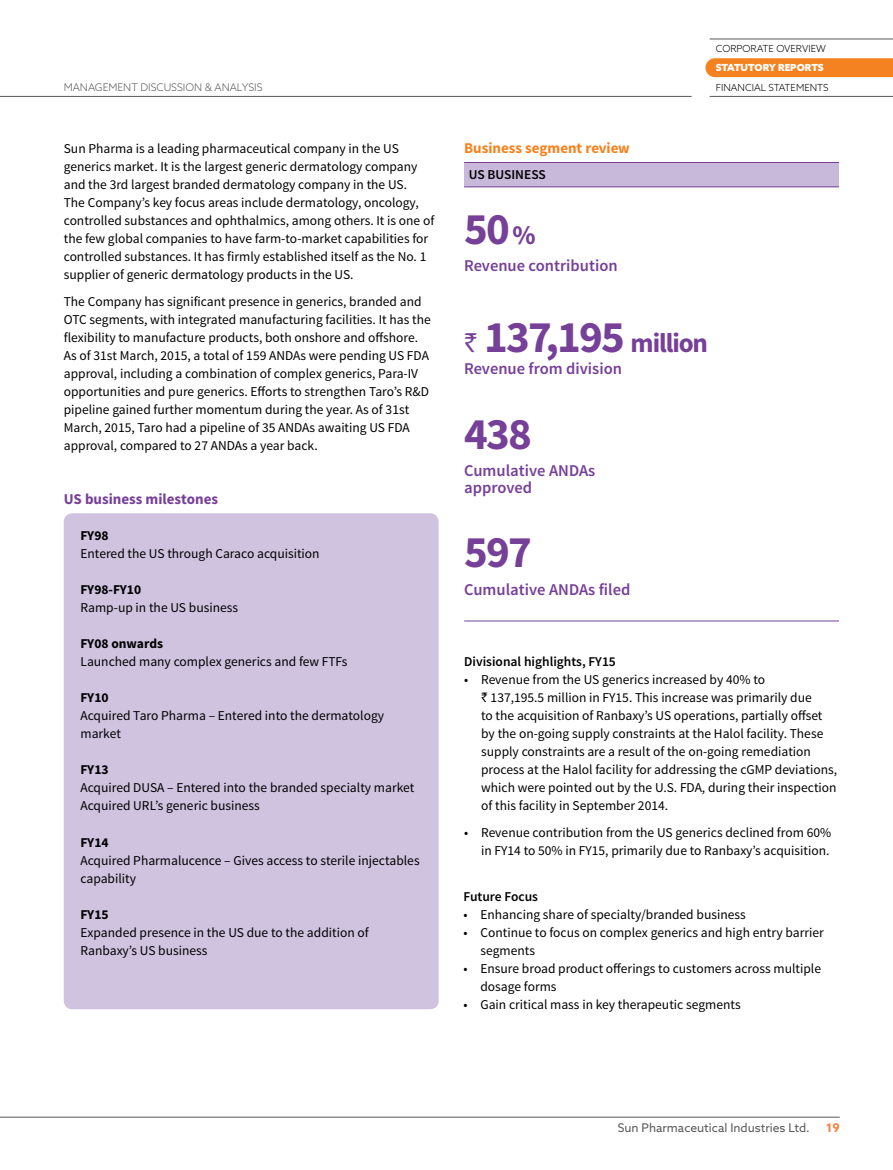
<style>
.page{position:relative;width:893px;height:1170px;background:#fff}
.page>*{position:absolute;margin:0;border:0;box-sizing:border-box;transform-origin:0 0}
.t1{font:700 45px "Source Sans Pro";letter-spacing:-.04em;color:#763f98}
.t2{font:600 16.5px/16.5px "Source Sans Pro";color:#763f98}
.t3{font:700 15px "Source Sans Pro";color:#f58220}
.t4{font:700 15px "Source Sans Pro";color:#763f98}
.t5{font:13.5px/18px "Source Sans Pro";color:#000}
.t6{font:600 13.5px "Source Sans Pro";color:#000}
.t7{font:700 13.5px "Source Sans Pro";color:#000}
.t8{font:12px "Azo Sans";color:#58595b}
.t9{font:700 12px "Azo Sans";color:#f58345}
.t10{font:300 10.5px "Azo Sans";color:#58595b}
.t11{font:300 9.75px "Azo Sans";color:#000}
.t12{font:900 9.75px "Azo Sans";color:#fff}
.s1{font-size:27px}
.s2{font-family:"Rupee";font-weight:400;font-size:27px}
.s3{font-family:"Rupee"}
</style>
<div class="page">
<div style="left:705px;top:58px;width:188px;height:19px;background:#f58220"></div>
<hr style="left:710px;top:96px;width:183px;height:1px;background:#58595b">
<hr style="left:710px;top:39px;width:183px;height:1px;background:#58595b">
<hr style="left:0;top:96px;width:692px;height:1px;background:#58595b">
<hr style="left:0;top:1116px;width:840px;height:1px;background:#58595b">
<div style="left:464px;top:162px;width:375px;height:24px;background:#c8b8da"></div>
<hr style="left:464px;top:186px;width:375px;height:1px;background:#763f98">
<hr style="left:464px;top:620px;width:375px;height:1px;background:#763f98">
<hr style="left:464px;top:162px;width:375px;height:1px;background:#763f98">
<div style="left:64px;top:513px;width:375px;height:496px;background:#d0c3e0;border-radius:9px"></div>
<p class="t11" style="left:716px;top:43px;width:112px">CORPORATE OVERVIEW</p>
<p class="t12" style="left:716px;top:61px;width:110px">STATUTORY REPORTS</p>
<p class="t10" style="left:64px;top:80px;width:200px">MANAGEMENT DISCUSSION &amp; ANALYSIS</p>
<p class="t11" style="left:716px;top:81px;width:115px">FINANCIAL STATEMENTS</p>
<p class="t5" style="left:64px;top:140px;width:337px">Sun Pharma is a leading pharmaceutical company in the US</p>
<p class="t3" style="left:464px;top:138px;width:167px">Business segment review</p>
<p class="t5" style="left:64px;top:158px;width:372px">generics market. It is the largest generic dermatology company and the 3rd largest branded dermatology company in the US.<br>The Company’s key focus areas include dermatology, oncology, controlled substances and ophthalmics, among others. It is one of the few global companies to have farm-to-market capabilities for controlled substances. It has firmly established itself as the No. 1 supplier of generic dermatology products in the US.</p>
<p class="t5" style="left:64px;top:293px;width:368px">The Company has significant presence in generics, branded and OTC segments, with integrated manufacturing facilities. It has the flexibility to manufacture products, both onshore and offshore.<br>As of 31st March, 2015, a total of 159 ANDAs were pending US FDA approval, including a combination of complex generics, Para-IV opportunities and pure generics. Efforts to strengthen Taro’s R&amp;D pipeline gained further momentum during the year. As of 31st March, 2015, Taro had a pipeline of 35 ANDAs awaiting US FDA approval, compared to 27 ANDAs a year back.</p>
<p class="t6" style="left:469px;top:166px;width:78px">US BUSINESS</p>
<h1 class="t1" style="left:464px;top:200px;width:73px">50<span class="s1">%</span></h1>
<p class="t2" style="left:464px;top:258px;width:155px">Revenue contribution</p>
<h1 class="t1" style="left:464px;top:308px;width:245px"><span class="s2">`</span> 137,195 <span class="s1">million</span></h1>
<p class="t2" style="left:464px;top:360px;width:159px">Revenue from division</p>
<h1 class="t1" style="left:464px;top:404px;width:69px">438</h1>
<p class="t2" style="left:464px;top:463px;width:133px">Cumulative ANDAs approved</p>
<p class="t4" style="left:64px;top:489px;width:156px">US business milestones</p>
<p class="t7" style="left:81px;top:527px;width:30px">FY98</p>
<p class="t5" style="left:81px;top:545px;width:241px">Entered the US through Caraco acquisition</p>
<p class="t7" style="left:81px;top:581px;width:62px">FY98-FY10</p>
<p class="t5" style="left:81px;top:599px;width:159px">Ramp-up in the US business</p>
<p class="t7" style="left:81px;top:635px;width:84px">FY08 onwards</p>
<p class="t5" style="left:81px;top:653px;width:269px">Launched many complex generics and few FTFs</p>
<p class="t7" style="left:81px;top:689px;width:30px">FY10</p>
<p class="t5" style="left:81px;top:707px;width:305px">Acquired Taro Pharma – Entered into the dermatology market</p>
<p class="t7" style="left:81px;top:761px;width:30px">FY13</p>
<p class="t5" style="left:81px;top:779px;width:335px">Acquired DUSA – Entered into the branded specialty market<br>Acquired URL’s generic business</p>
<p class="t7" style="left:81px;top:833px;width:30px">FY14</p>
<p class="t5" style="left:81px;top:851px;width:341px">Acquired Pharmalucence – Gives access to sterile injectables capability</p>
<p class="t7" style="left:81px;top:905px;width:30px">FY15</p>
<p class="t5" style="left:81px;top:923px;width:290px">Expanded presence in the US due to the addition of<br>Ranbaxy’s US business</p>
<h1 class="t1" style="left:464px;top:523px;width:69px">597</h1>
<p class="t2" style="left:464px;top:581px;width:168px">Cumulative ANDAs filed</p>
<p class="t6" style="left:464px;top:653px;width:153px">Divisional highlights, FY15</p>
<p class="t5" style="left:481px;top:671px;width:357px;text-indent:-17px">• Revenue from the US generics increased by 40% to<br><span class="s3">`</span> 137,195.5 million in FY15. This increase was primarily due<br>to the acquisition of Ranbaxy’s US operations, partially offset by the on-going supply constraints at the Halol facility. These supply constraints are a result of the on-going remediation process at the Halol facility for addressing the cGMP deviations, which were pointed out by the U.S. FDA, during their inspection of this facility in September 2014.</p>
<p class="t5" style="left:464px;top:824px;width:369px;text-align:right">• Revenue contribution from the US generics declined from 60% in FY14 to 50% in FY15, primarily due to Ranbaxy’s acquisition.</p>
<p class="t6" style="left:463px;top:887px;width:76px">Future Focus</p>
<p class="t5" style="left:463px;top:905px;width:284px">• Enhancing share of specialty/branded business</p>
<p class="t5" style="left:480px;top:923px;width:345px;text-indent:-17px">• Continue to focus on complex generics and high entry barrier segments</p>
<p class="t5" style="left:480px;top:959px;width:342px;text-indent:-17px">• Ensure broad product offerings to customers across multiple dosage forms</p>
<p class="t5" style="left:463px;top:995px;width:279px">• Gain critical mass in key therapeutic segments</p>
<p class="t8" style="left:618px;top:1119px;width:194px">Sun Pharmaceutical Industries Ltd.</p>
<p class="t9" style="left:826px;top:1119px;width:15px">19</p>
</div>
